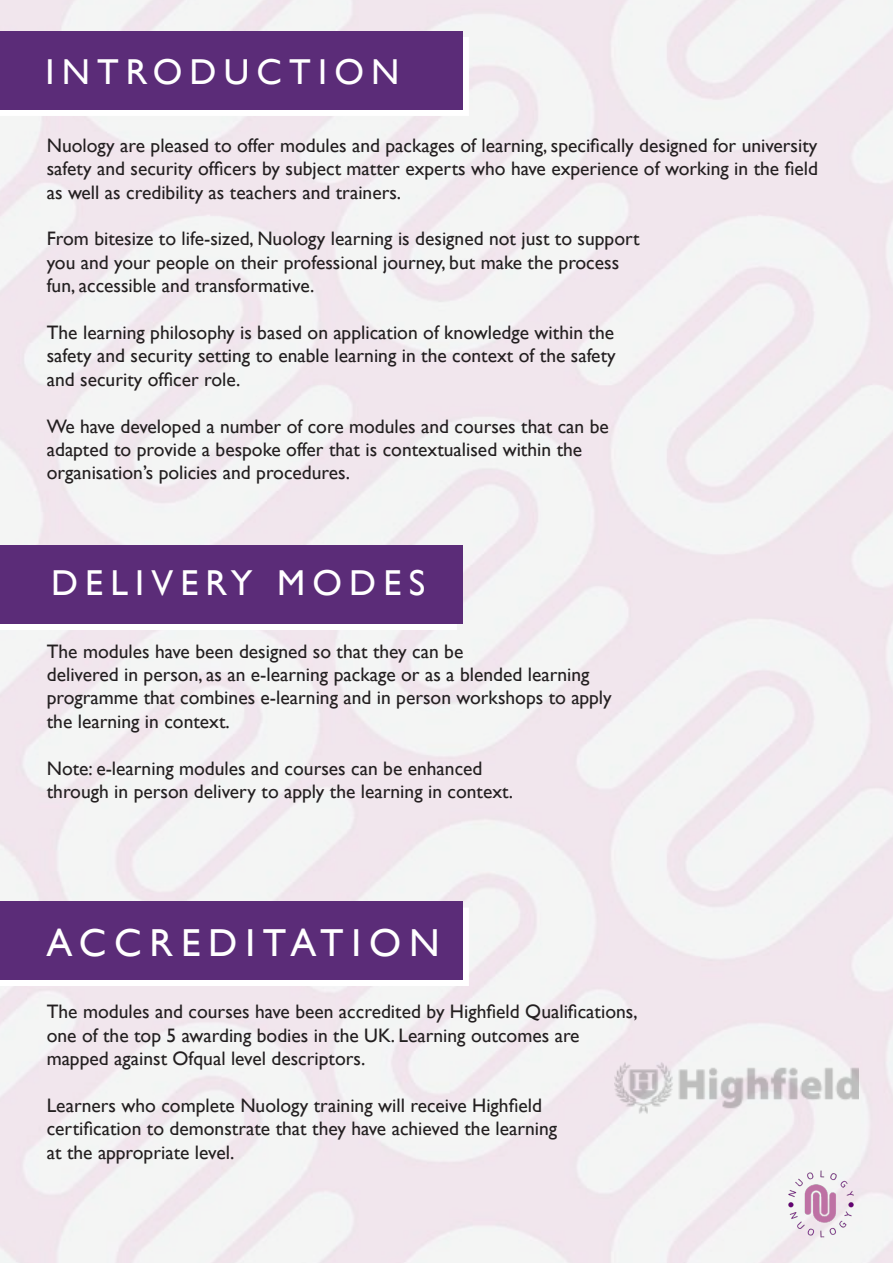
<style>
.page{position:relative;width:893px;height:1263px;background:#fff}
.page>*{position:absolute;margin:0;border:0;box-sizing:border-box;transform-origin:0 0}
.t1{font:39px "Gill Sans";letter-spacing:.2em;color:#fff}
.t2{font:36px "Gill Sans";letter-spacing:.2em;color:#fff}
.t3{font:19.5px/23.4px "Gill Sans";color:#231f20}
</style>
<div class="page">
<img style="left:0;top:0;width:893px;height:1263px">
<svg style="left:0;top:37px;width:468px;height:79px"></svg>
<div style="left:0;top:31px;width:462px;height:78px;background:#5b2c78"></div>
<div style="left:0;top:551px;width:457px;height:79px;background:#fff"></div>
<div style="left:0;top:545px;width:462px;height:79px;background:#5b2c78"></div>
<div style="left:0;top:907px;width:469px;height:79px;background:#fff"></div>
<div style="left:0;top:901px;width:462px;height:79px;background:#5b2c78"></div>
<img style="left:614px;top:1057px;width:245px;height:63px">
<img style="left:755px;top:1154px;width:132px;height:100px">
<p class="t2" style="left:46px;top:51px;width:355px">INTRODUCTION</p>
<p class="t3" style="left:47px;top:133px;width:773px;text-align:justify">Nuology are pleased to offer modules and packages of learning, specifically designed for university safety and security officers by subject matter experts who have experience of working in the field as well as credibility as teachers and trainers.</p>
<p class="t3" style="left:47px;top:227px;width:594px">From bitesize to life-sized, Nuology learning is designed not just to support you and your people on their professional journey, but make the process fun, accessible and transformative.</p>
<p class="t3" style="left:47px;top:320px;width:570px;text-align:justify">The learning philosophy is based on application of knowledge within the safety and security setting to enable learning in the context of the safety and security officer role.</p>
<p class="t3" style="left:47px;top:414px;width:563px">We have developed a number of core modules and courses that can be adapted to provide a bespoke offer that is contextualised within the organisation’s policies and procedures.</p>
<p class="t2" style="left:51px;top:561px;width:376px">DELIVERY MODES</p>
<p class="t3" style="left:47px;top:639px;width:566px">The modules have been designed so that they can be<br>delivered in person, as an e-learning package or as a blended learning programme that combines e-learning and in person workshops to apply the learning in context.</p>
<p class="t3" style="left:47px;top:756px;width:468px">Note: e-learning modules and courses can be enhanced through in person delivery to apply the learning in context.</p>
<p class="t1" style="left:47px;top:920px;width:394px">ACCREDITATION</p>
<p class="t3" style="left:47px;top:1000px;width:592px">The modules and courses have been accredited by Highfield Qualifications, one of the top 5 awarding bodies in the UK. Learning outcomes are mapped against Ofqual level descriptors.</p>
<p class="t3" style="left:47px;top:1093px;width:512px">Learners who complete Nuology training will receive Highfield certification to demonstrate that they have achieved the learning at the appropriate level.</p>
</div>
